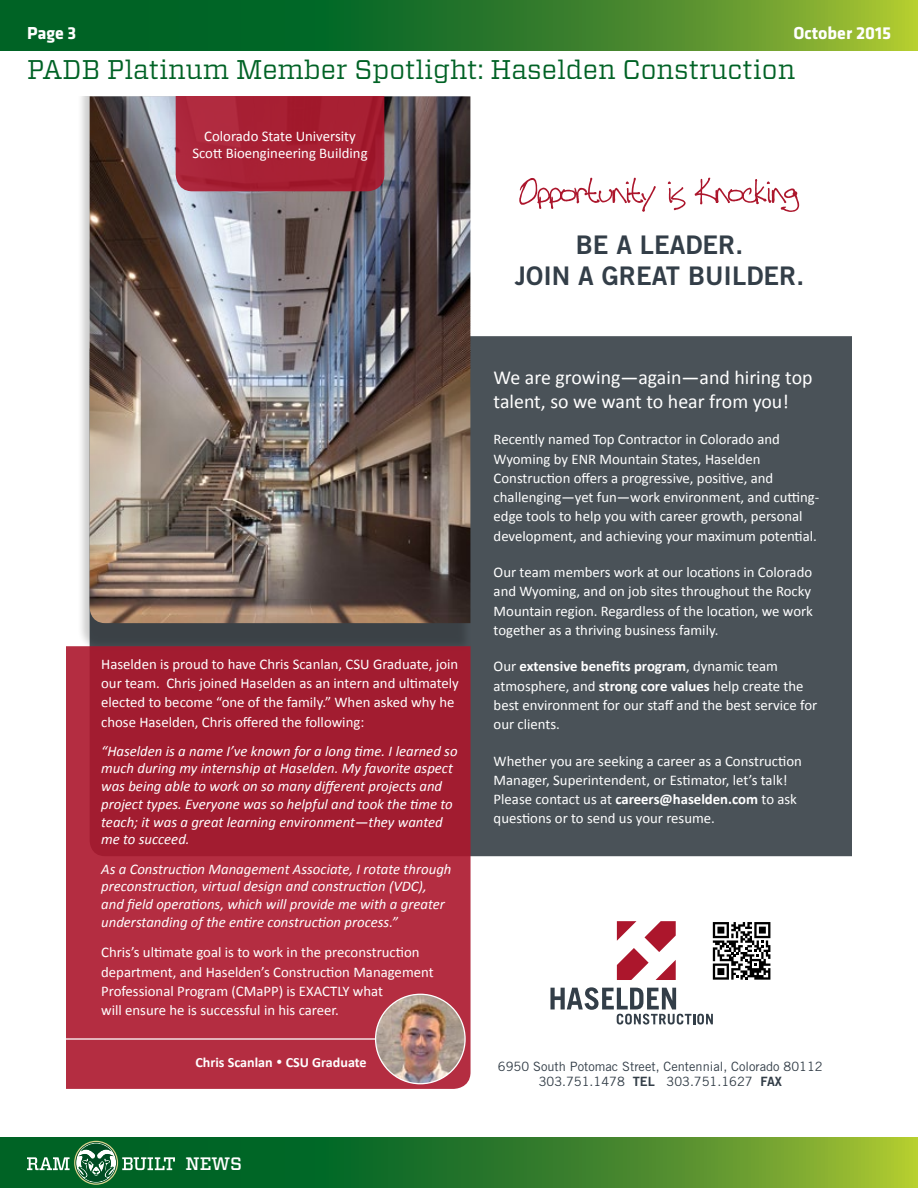
<style>
.page{position:relative;width:918px;height:1188px;background:#fff}
.page>*{position:absolute;margin:0;border:0;box-sizing:border-box;transform-origin:0 0}
.t1{font:27px "Vitesse";color:#006225}
.t2{font:25.65px/30.8px "Trade Gothic LT Std Bd 2";color:#333e48;text-align:center}
.t3{font:19.95px/23.9px "Calibri";color:#fff}
.t4{font:700 18px "Klavika";color:#fff}
.t5{font:500 18px "Vitesse";color:#fff}
.t6{font:14.7px/19.2px "Calibri";color:#fff}
.t7{font:italic 14.7px/17.7px "Calibri";color:#fff}
.t8{font:700 14.1px "Calibri";color:#fff}
.t9{font:12.9px/15.5px "Trade Gothic LT Std";color:#333e48;text-align:center}
.s1{font-weight:700}
.s2{font-family:"Trade Gothic LT Std Bd 2"}
</style>
<div class="page">
<svg style="left:0;top:0;width:918px;height:51px;background:#327f2a"></svg>
<svg style="left:0;top:1137px;width:918px;height:51px;background:#3b842b"></svg>
<svg style="left:27px;top:1141px;width:148px;height:44px;background:#2d7b49"></svg>
<div style="left:471px;top:336px;width:380px;height:520px;background:#4a5258"></div>
<div style="left:77px;top:96px;width:394px;height:556px;background:#000;opacity:.2"></div>
<img style="left:90px;top:96px;width:380px;height:527px">
<svg style="left:176px;top:96px;width:208px;height:95px;background:#a82135"></svg>
<svg style="left:67px;top:646px;width:404px;height:443px;background:#ab2539"></svg>
<svg style="left:550px;top:987px;width:163px;height:38px"></svg>
<svg style="left:617px;top:921px;width:59px;height:59px"></svg>
<div style="left:705px;top:913px;width:73px;height:76px;background:#fff"></div>
<svg style="left:713px;top:922px;width:57px;height:58px"></svg>
<svg style="left:519px;top:178px;width:280px;height:34px"></svg>
<hr style="left:67px;top:1038px;width:356px;height:2px;background:#fff">
<img style="left:376px;top:994px;width:89px;height:90px;border-radius:45px">
<p class="t4" style="left:27px;top:20px;width:51px">Page 3</p>
<p class="t4" style="left:793px;top:20px;width:99px">October 2015</p>
<h1 class="t1" style="left:27px;top:51px;width:770px">PADB Platinum Member Spotlight: Haselden Construction</h1>
<p class="t6" style="left:192px;top:128px;width:177px;line-height:16.6px;text-align:center">Colorado State University<br>Scott Bioengineering Building</p>
<p class="t6" style="left:101px;top:654px;width:359px">Haselden is proud to have Chris Scanlan, CSU Graduate, join our team. Chris joined Haselden as an intern and ultimately elected to become “one of the family.” When asked why he chose Haselden, Chris offered the following:</p>
<p class="t7" style="left:101px;top:742px;width:358px">“Haselden is a name I’ve known for a long time. I learned so much during my internship at Haselden. My favorite aspect was being able to work on so many different projects and project types. Everyone was so helpful and took the time to teach; it was a great learning environment—they wanted me to succeed.</p>
<p class="t7" style="left:101px;top:859px;width:352px">As a Construction Management Associate, I rotate through preconstruction, virtual design and construction (VDC), and field operations, which will provide me with a greater understanding of the entire construction process.”</p>
<p class="t6" style="left:101px;top:943px;width:334px">Chris’s ultimate goal is to work in the preconstruction department, and Haselden’s Construction Management Professional Program (CMaPP) is EXACTLY what<br>will ensure he is successful in his career.</p>
<p class="t8" style="left:195px;top:1053px;width:173px">Chris Scanlan • CSU Graduate</p>
<p class="t5" style="left:185px;top:1152px;width:58px">NEWS</p>
<h2 class="t2" style="left:515px;top:229px;width:291px">BE A LEADER.<br>JOIN A GREAT BUILDER.</h2>
<h3 class="t3" style="left:494px;top:365px;width:320px">We are growing—again—and hiring top talent, so we want to hear from you!</h3>
<p class="t6" style="left:494px;top:430px;width:327px">Recently named Top Contractor in Colorado and Wyoming by ENR Mountain States, Haselden Construction offers a progressive, positive, and challenging—yet fun—work environment, and cutting&shy;edge tools to help you with career growth, personal development, and achieving your maximum potential.</p>
<p class="t6" style="left:494px;top:563px;width:321px">Our team members work at our locations in Colorado and Wyoming, and on job sites throughout the Rocky Mountain region. Regardless of the location, we work together as a thriving business family.</p>
<p class="t6" style="left:494px;top:657px;width:325px">Our <span class="s1">extensive benefits program</span>, dynamic team atmosphere, and <span class="s1">strong core values</span> help create the best environment for our staff and the best service for our clients.</p>
<p class="t6" style="left:494px;top:751px;width:310px">Whether you are seeking a career as a Construction Manager, Superintendent, or Estimator, let’s talk!<br>Please contact us at <span class="s1">careers@haselden.com</span> to ask questions or to send us your resume.</p>
<p class="t9" style="left:498px;top:1058px;width:326px">6950 South Potomac Street, Centennial, Colorado 80112<br>303.751.1478 <span class="s2">TEL</span> 303.751.1627 <span class="s2">FAX</span></p>
</div>
